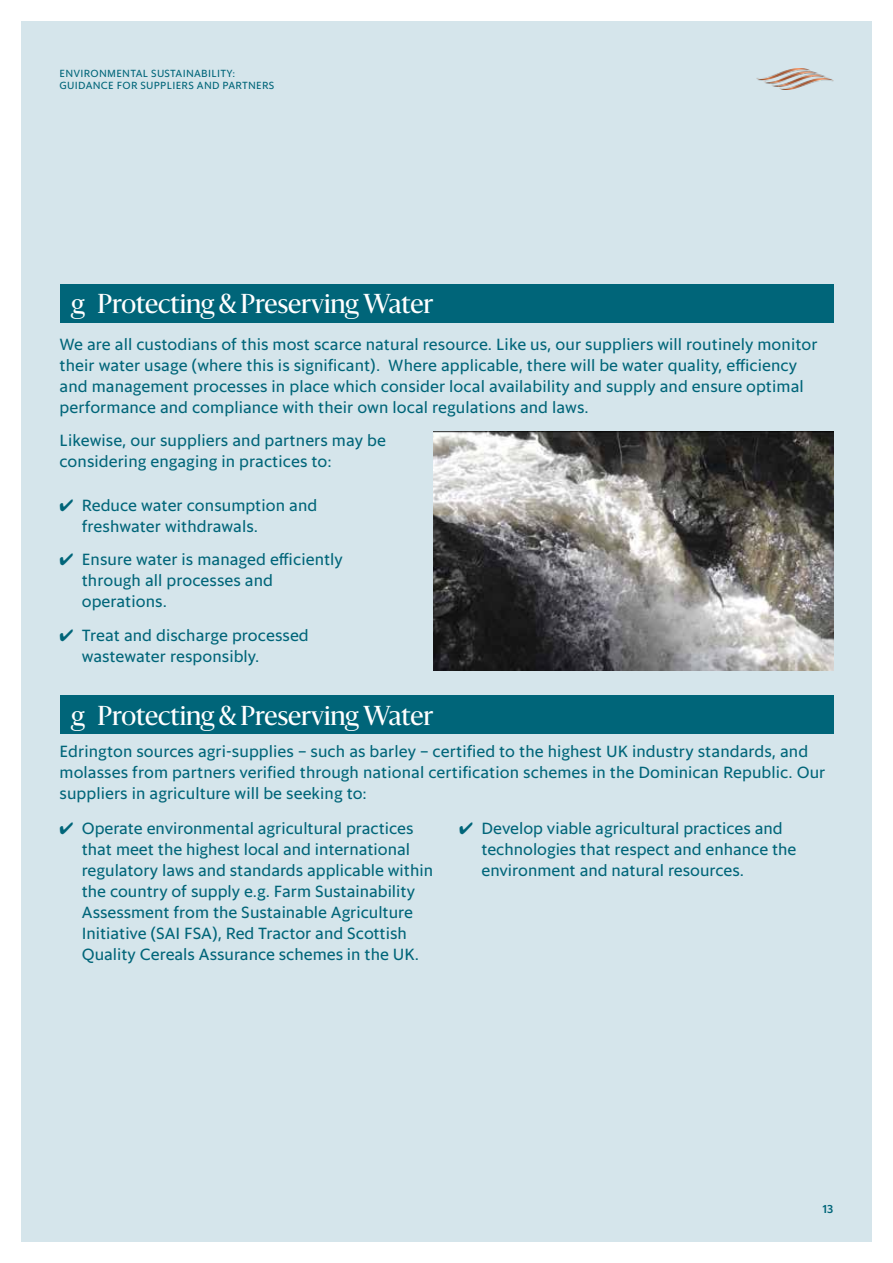
<style>
.page{position:relative;width:893px;height:1263px;background:#fff}
.page>*{position:absolute;margin:0;border:0;box-sizing:border-box;transform-origin:0 0}
.t1{font:25.5px "Sanomat";letter-spacing:-.005em;color:#fff}
.t2{font:16.5px/21px "Sanomat Sans Text";letter-spacing:.005em;color:#006579}
.t3{font:500 12px "Sanomat Sans Text";color:#006579}
.t4{font:10.5px/12.6px "Sanomat Sans Text";letter-spacing:.025em;color:#006579}
</style>
<div class="page">
<div style="left:21px;top:21px;width:851px;height:1221px;background:#d5e5eb"></div>
<div style="left:60px;top:284px;width:773px;height:39px;background:#006579"></div>
<img style="left:434px;top:431px;width:399px;height:239px">
<div style="left:60px;top:696px;width:773px;height:38px;background:#006579"></div>
<img style="left:757px;top:68px;width:76px;height:21px">
<p class="t4" style="left:60px;top:66px;width:216px">ENVIRONMENTAL SUSTAINABILITY:<br>GUIDANCE FOR SUPPLIERS AND PARTNERS</p>
<h1 class="t1" style="left:71px;top:285px;width:364px">g Protecting &amp; Preserving Water</h1>
<p class="t2" style="left:60px;top:332px;width:759px">We are all custodians of this most scarce natural resource. Like us, our suppliers will routinely monitor their water usage (where this is significant). Where applicable, there will be water quality, efficiency and management processes in place which consider local availability and supply and ensure optimal performance and compliance with their own local regulations and laws.</p>
<p class="t2" style="left:60px;top:429px;width:328px">Likewise, our suppliers and partners may be considering engaging in practices to:</p>
<p class="t2" style="left:82px;top:493px;width:237px;text-indent:-22px">✔ Reduce water consumption and freshwater withdrawals.</p>
<p class="t2" style="left:82px;top:548px;width:263px;text-indent:-22px">✔ Ensure water is managed efficiently through all processes and operations.</p>
<p class="t2" style="left:82px;top:623px;width:229px;text-indent:-22px">✔ Treat and discharge processed wastewater responsibly.</p>
<h1 class="t1" style="left:71px;top:697px;width:364px">g Protecting &amp; Preserving Water</h1>
<p class="t2" style="left:60px;top:740px;width:767px">Edrington sources agri-supplies – such as barley – certified to the highest UK industry standards, and molasses from partners verified through national certification schemes in the Dominican Republic. Our suppliers in agriculture will be seeking to:</p>
<p class="t2" style="left:82px;top:817px;width:353px;text-indent:-22px">✔ Operate environmental agricultural practices that meet the highest local and international regulatory laws and standards applicable within the country of supply e.g. Farm Sustainability Assessment from the Sustainable Agriculture Initiative (SAI FSA), Red Tractor and Scottish Quality Cereals Assurance schemes in the UK.</p>
<p class="t2" style="left:481px;top:817px;width:317px;text-indent:-22px">✔ Develop viable agricultural practices and technologies that respect and enhance the environment and natural resources.</p>
<p class="t3" style="left:823px;top:1200px;width:12px">13</p>
</div>
